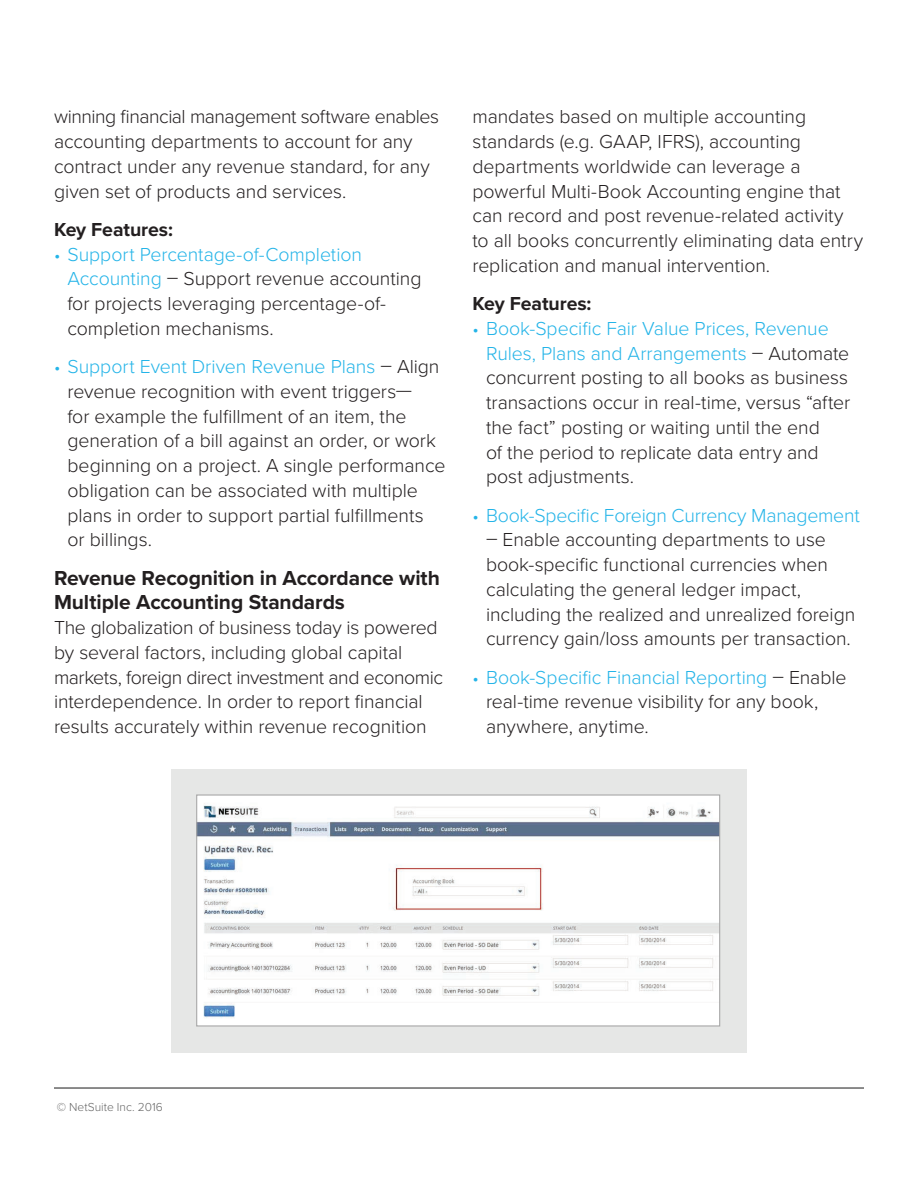
<style>
.page{position:relative;width:918px;height:1188px;background:#fff}
.page>*{position:absolute;margin:0;border:0;box-sizing:border-box;transform-origin:0 0}
.t1{font:700 21px/24.8px "Proxima Nova";letter-spacing:-.005em;color:#231f20}
.t2{font:300 19.5px/24.8px "Proxima Nova";letter-spacing:-.005em;color:#231f20}
.t3{font:300 19.5px "Proxima Nova";letter-spacing:-.015em;color:#24b4e8}
.t4{font:700 19.5px "Proxima Nova";letter-spacing:-.005em;color:#231f20}
.t5{font:300 12px "Proxima Nova";color:#666}
.s1{font-size:18px;color:#24b4e8}
.s2{color:#24b4e8}
.s3{font-size:18px}
</style>
<div class="page">
<hr style="left:54px;top:1087px;width:810px;height:2px;background:#666">
<div style="left:171px;top:770px;width:576px;height:283px;background:#e6e7e6"></div>
<img style="left:198px;top:796px;width:520px;height:229px">
<div style="left:196px;top:794px;width:524px;height:233px;border:1px solid #a8a8a8"></div>
<p class="t2" style="left:54px;top:105px;width:387px">winning financial management software enables accounting departments to account for any contract under any revenue standard, for any given set of products and services.</p>
<p class="t4" style="left:54px;top:218px;width:120px">Key Features:</p>
<p class="t2" style="left:68px;top:242px;width:356px;text-indent:-14px"><span class="s1">•</span> <span class="s2">Support Percentage-of-Completion Accounting</span> – Support revenue accounting for projects leveraging percentage-of&shy;completion mechanisms.</p>
<p class="t2" style="left:68px;top:355px;width:379px;text-indent:-14px"><span class="s1">•</span> <span class="s2">Support Event Driven Revenue Plans</span> – Align revenue recognition with event triggers—<br>for example the fulfillment of an item, the generation of a bill against an order, or work beginning on a project. A single performance obligation can be associated with multiple plans in order to support partial fulfillments or billings.</p>
<p class="t1" style="left:54px;top:566px;width:387px">Revenue Recognition in Accordance with<br>Multiple Accounting Standards</p>
<p class="t2" style="left:54px;top:616px;width:391px">The globalization of business today is powered by several factors, including global capital markets, foreign direct investment and economic interdependence. In order to report financial results accurately within revenue recognition</p>
<p class="t2" style="left:473px;top:105px;width:392px">mandates based on multiple accounting standards (e.g. GAAP, IFRS), accounting departments worldwide can leverage a powerful Multi-Book Accounting engine that can record and post revenue-related activity to all books concurrently eliminating data entry replication and manual intervention.</p>
<p class="t4" style="left:473px;top:292px;width:120px">Key Features:</p>
<p class="t2" style="left:486px;top:316px;width:366px;text-indent:-14px"><span class="s1">•</span> <span class="s2">Book-Specific Fair Value Prices, Revenue Rules, Plans and Arrangements</span> – Automate concurrent posting to all books as business transactions occur in real-time, versus “after the fact” posting or waiting until the end<br>of the period to replicate data entry and post adjustments.</p>
<p class="t3" style="left:472px;top:504px;width:389px"><span class="s3">•</span> Book-Specific Foreign Currency Management</p>
<p class="t2" style="left:486px;top:528px;width:371px">– Enable accounting departments to use book-specific functional currencies when calculating the general ledger impact, including the realized and unrealized foreign currency gain/loss amounts per transaction.</p>
<p class="t2" style="left:486px;top:665px;width:362px;text-indent:-14px"><span class="s1">•</span> <span class="s2">Book-Specific Financial Reporting</span> – Enable real-time revenue visibility for any book, anywhere, anytime.</p>
<p class="t5" style="left:57px;top:1100px;width:107px">© NetSuite Inc. 2016</p>
</div>
